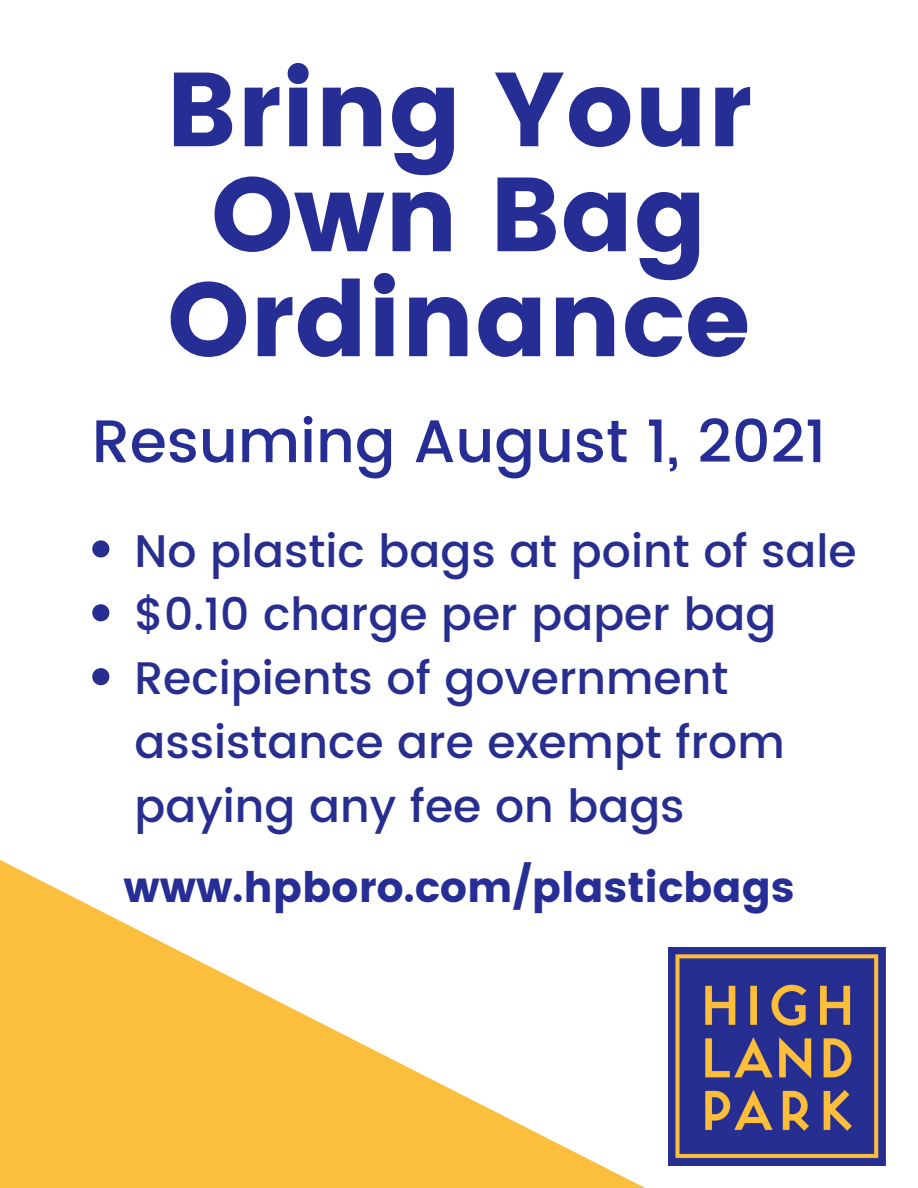
<style>
.page{position:relative;width:918px;height:1188px;background:#fff}
.page>*{position:absolute;margin:0;border:0;box-sizing:border-box;transform-origin:0 0}
.t1{font:105px/105px "Poppins";color:#262d95;text-align:center}
.t2{font:500 60px "Poppins";color:#262d95}
.t3{font:500 45.6px/63.9px "Poppins";color:#272e8f}
.t4{font:42px "Poppins";color:#262d95}
</style>
<div class="page">
<svg style="left:0;top:860px;width:886px;height:328px"></svg>
<svg style="left:92px;top:540px;width:17px;height:17px"></svg>
<svg style="left:92px;top:604px;width:17px;height:17px"></svg>
<svg style="left:92px;top:668px;width:17px;height:17px"></svg>
<p class="t1" style="left:166px;top:58px;width:587px">Bring Your<br>Own Bag<br>Ordinance</p>
<p class="t2" style="left:92px;top:406px;width:736px">Resuming August 1, 2021</p>
<p class="t3" style="left:134px;top:519px;width:724px">No plastic bags at point of sale</p>
<p class="t3" style="left:134px;top:583px;width:644px">$0.10 charge per paper bag</p>
<p class="t3" style="left:134px;top:647px;width:652px">Recipients of government assistance are exempt from paying any fee on bags</p>
<p class="t4" style="left:123px;top:863px;width:673px">www.hpboro.com/plasticbags</p>
</div>
